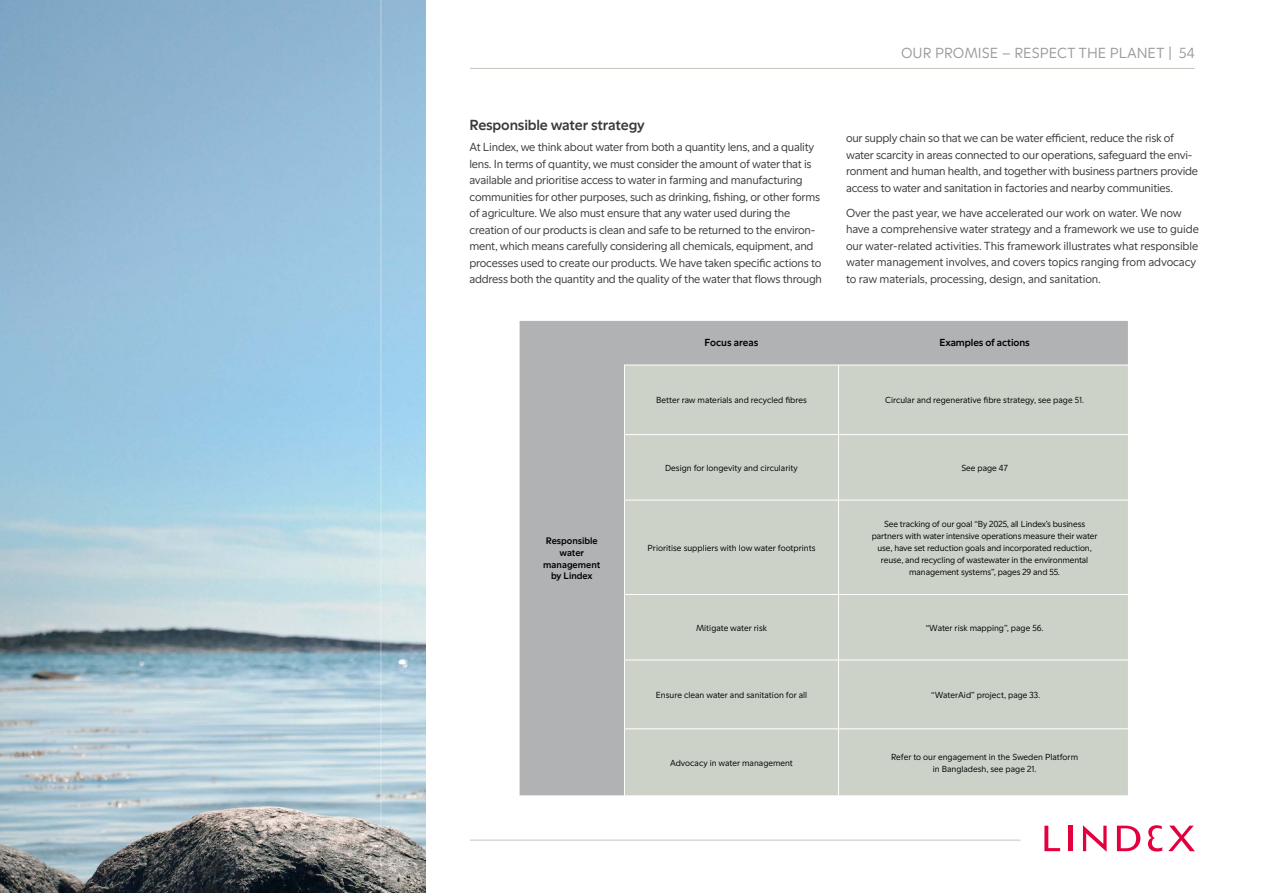
<style>
.page{position:relative;width:1263px;height:893px;background:#fff}
.page>*{position:absolute;margin:0;border:0;box-sizing:border-box;transform-origin:0 0}
.t1{font:15px "Lindex Sans";color:#9c9c9d}
.t2{font:600 15px "Lindex Sans";letter-spacing:-.01em;color:#3a3a39}
.t3{font:12px/16.5px "Lindex Sans";letter-spacing:-.02em;color:#3a3a39}
.t4{font:600 10.5px "Lindex Sans";letter-spacing:-.01em;color:#000}
.t5{font:600 9.75px/11.7px "Lindex Sans";color:#000;text-align:center}
.t6{font:9px/12px "Lindex Sans";letter-spacing:-.01em;color:#000;text-align:center}
</style>
<div class="page">
<svg style="left:1044px;top:826px;width:16px;height:25px"></svg>
<hr style="left:1069px;top:826px;width:4px;height:25px;background:#e4003e">
<svg style="left:1083px;top:825px;width:23px;height:27px"></svg>
<svg style="left:1117px;top:826px;width:23px;height:25px"></svg>
<svg style="left:1168px;top:826px;width:27px;height:25px"></svg>
<svg style="left:1148px;top:825px;width:14px;height:26px"></svg>
<hr style="left:68px;top:68px;width:1127px;height:1px;background:#c0c8ba">
<hr style="left:68px;top:840px;width:952px;height:1px;background:#c0c8ba">
<img style="left:0;top:0;width:426px;height:893px">
<hr style="left:380px;top:0;width:2px;height:893px;background:#fff">
<div style="left:426px;top:0;width:43px;height:893px;background:#fff"></div>
<div style="left:520px;top:321px;width:607px;height:474px;background:#b1b2b3"></div>
<div style="left:625px;top:366px;width:502px;height:429px;background:#ccd2c7"></div>
<hr style="left:838px;top:365px;width:1px;height:69px;background:#fff">
<hr style="left:838px;top:435px;width:1px;height:65px;background:#fff">
<hr style="left:838px;top:500px;width:1px;height:94px;background:#fff">
<hr style="left:838px;top:595px;width:1px;height:65px;background:#fff">
<hr style="left:838px;top:660px;width:1px;height:68px;background:#fff">
<hr style="left:838px;top:729px;width:1px;height:66px;background:#fff">
<hr style="left:624px;top:434px;width:214px;height:1px;background:#fff">
<hr style="left:838px;top:434px;width:293px;height:1px;background:#fff">
<hr style="left:624px;top:500px;width:214px;height:1px;background:#fff">
<hr style="left:838px;top:500px;width:293px;height:1px;background:#fff">
<hr style="left:624px;top:594px;width:214px;height:1px;background:#fff">
<hr style="left:838px;top:594px;width:293px;height:1px;background:#fff">
<hr style="left:624px;top:660px;width:214px;height:1px;background:#fff">
<hr style="left:838px;top:660px;width:293px;height:1px;background:#fff">
<hr style="left:624px;top:728px;width:214px;height:1px;background:#fff">
<hr style="left:838px;top:728px;width:293px;height:1px;background:#fff">
<hr style="left:624px;top:365px;width:1px;height:69px;background:#fff">
<hr style="left:624px;top:435px;width:1px;height:65px;background:#fff">
<hr style="left:624px;top:500px;width:1px;height:94px;background:#fff">
<hr style="left:624px;top:595px;width:1px;height:65px;background:#fff">
<hr style="left:624px;top:660px;width:1px;height:68px;background:#fff">
<hr style="left:624px;top:729px;width:1px;height:66px;background:#fff">
<hr style="left:624px;top:365px;width:514px;height:1px;background:#fff">
<p class="t1" style="left:901px;top:44px;width:295px">OUR PROMISE – RESPECT THE PLANET | 54</p>
<p class="t2" style="left:469px;top:116px;width:177px">Responsible water strategy</p>
<p class="t3" style="left:469px;top:139px;width:354px">At Lindex, we think about water from both a quantity lens, and a quality lens. In terms of quantity, we must consider the amount of water that is available and prioritise access to water in farming and manufacturing communities for other purposes, such as drinking, fishing, or other forms of agriculture. We also must ensure that any water used during the creation of our products is clean and safe to be returned to the environ&shy;ment, which means carefully considering all chemicals, equipment, and processes used to create our products. We have taken specific actions to address both the quantity and the quality of the water that flows through</p>
<p class="t3" style="left:846px;top:130px;width:354px">our supply chain so that we can be water efficient, reduce the risk of water scarcity in areas connected to our operations, safeguard the envi&shy;ronment and human health, and together with business partners provide access to water and sanitation in factories and nearby communities.</p>
<p class="t3" style="left:846px;top:204px;width:354px">Over the past year, we have accelerated our work on water. We now have a comprehensive water strategy and a framework we use to guide our water-related activities. This framework illustrates what responsible water management involves, and covers topics ranging from advocacy to raw materials, processing, design, and sanitation.</p>
<p class="t4" style="left:704px;top:337px;width:55px">Focus areas</p>
<p class="t4" style="left:939px;top:337px;width:92px">Examples of actions</p>
<p class="t6" style="left:656px;top:394px;width:152px">Better raw materials and recycled fibres</p>
<p class="t6" style="left:885px;top:394px;width:200px">Circular and regenerative fibre strategy, see page 51.</p>
<p class="t5" style="left:543px;top:535px;width:59px">Responsible water management by Lindex</p>
<p class="t6" style="left:665px;top:462px;width:134px">Design for longevity and circularity</p>
<p class="t6" style="left:961px;top:462px;width:48px">See page 47</p>
<p class="t6" style="left:647px;top:542px;width:169px">Prioritise suppliers with low water footprints</p>
<p class="t6" style="left:872px;top:518px;width:227px">See tracking of our goal “By 2025, all Lindex’s business partners with water intensive operations measure their water use, have set reduction goals and incorporated reduction, reuse, and recycling of wastewater in the environmental management systems”, pages 29 and 55.</p>
<p class="t6" style="left:696px;top:621px;width:72px">Mitigate water risk</p>
<p class="t6" style="left:926px;top:621px;width:119px">“Water risk mapping”, page 56.</p>
<p class="t6" style="left:656px;top:689px;width:153px">Ensure clean water and sanitation for all</p>
<p class="t6" style="left:931px;top:689px;width:110px">“WaterAid” project, page 33.</p>
<p class="t6" style="left:670px;top:757px;width:124px">Advocacy in water management</p>
<p class="t6" style="left:891px;top:751px;width:189px">Refer to our engagement in the Sweden Platform in Bangladesh, see page 21.</p>
</div>
